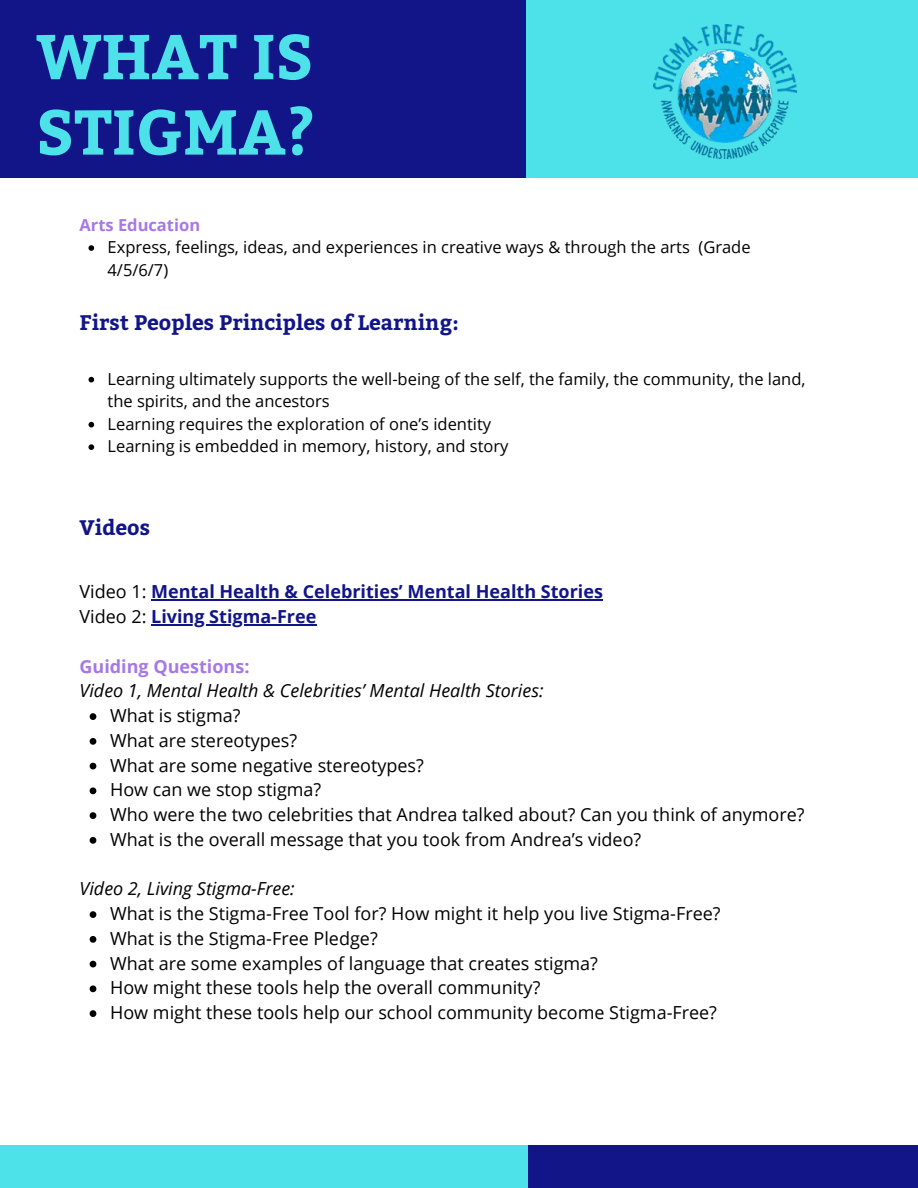
<style>
.page{position:relative;width:918px;height:1188px;background:#fff}
.page>*{position:absolute;margin:0;border:0;box-sizing:border-box;transform-origin:0 0}
.t1{font:700 63px/75.3px "Bitter";color:#4de1e9}
.t2{font:700 21px "Bitter";color:#121588}
.t3{font:18px/24.8px "Open Sans";color:#000}
.t4{font:italic 18px "Open Sans";color:#000}
.t5{font:700 18px/24.8px "Open Sans";color:#121588}
.t6{font:700 18px "Open Sans";color:#a678e5}
.t7{font:16.5px/22.5px "Open Sans";color:#000}
.t8{font:700 16.5px "Open Sans";color:#a678e5}
.s1{font-weight:400;color:#000}
</style>
<div class="page">
<div style="left:525px;top:0;width:393px;height:178px;background:#4de1e9"></div>
<div style="left:0;top:0;width:525px;height:178px;background:#121588"></div>
<div style="left:525px;top:1145px;width:393px;height:43px;background:#121588"></div>
<div style="left:0;top:1145px;width:528px;height:43px;background:#4de1e9"></div>
<svg style="left:89px;top:245px;width:5px;height:6px"></svg>
<svg style="left:89px;top:377px;width:5px;height:5px"></svg>
<svg style="left:89px;top:422px;width:5px;height:5px"></svg>
<svg style="left:89px;top:444px;width:5px;height:6px"></svg>
<svg style="left:90px;top:713px;width:6px;height:7px"></svg>
<svg style="left:90px;top:738px;width:6px;height:7px"></svg>
<svg style="left:90px;top:763px;width:6px;height:6px"></svg>
<svg style="left:90px;top:787px;width:6px;height:7px"></svg>
<svg style="left:90px;top:812px;width:6px;height:7px"></svg>
<svg style="left:90px;top:837px;width:6px;height:7px"></svg>
<svg style="left:90px;top:911px;width:6px;height:7px"></svg>
<svg style="left:90px;top:936px;width:6px;height:7px"></svg>
<svg style="left:90px;top:961px;width:6px;height:6px"></svg>
<svg style="left:90px;top:985px;width:6px;height:7px"></svg>
<svg style="left:90px;top:1010px;width:6px;height:7px"></svg>
<hr style="left:151px;top:600px;width:452px;height:1px;background:#121588">
<hr style="left:151px;top:624px;width:165px;height:1px;background:#121588">
<img style="left:653px;top:25px;width:143px;height:134px">
<h1 class="t1" style="left:36px;top:20px;width:281px">WHAT IS<br>STIGMA?</h1>
<p class="t8" style="left:80px;top:213px;width:122px">Arts Education</p>
<p class="t7" style="left:108px;top:235px;width:645px">Express, feelings, ideas, and experiences in creative ways &amp; through the arts (Grade<br>4/5/6/7)</p>
<p class="t2" style="left:80px;top:310px;width:381px">First Peoples Principles of Learning:</p>
<p class="t7" style="left:108px;top:367px;width:700px">Learning ultimately supports the well-being of the self, the family, the community, the land, the spirits, and the ancestors<br>Learning requires the exploration of one’s identity<br>Learning is embedded in memory, history, and story</p>
<p class="t2" style="left:80px;top:515px;width:72px">Videos</p>
<p class="t5" style="left:80px;top:579px;width:525px"><span class="s1">Video 1:</span> Mental Health &amp; Celebrities’ Mental Health Stories<br><span class="s1">Video 2:</span> Living Stigma-Free</p>
<p class="t6" style="left:80px;top:654px;width:171px">Guiding Questions:</p>
<p class="t4" style="left:80px;top:679px;width:466px">Video 1, Mental Health &amp; Celebrities’ Mental Health Stories:</p>
<p class="t3" style="left:110px;top:703px;width:696px">What is stigma?<br>What are stereotypes?<br>What are some negative stereotypes?<br>How can we stop stigma?<br>Who were the two celebrities that Andrea talked about? Can you think of anymore?<br>What is the overall message that you took from Andrea’s video?</p>
<p class="t4" style="left:80px;top:877px;width:217px">Video 2, Living Stigma-Free:</p>
<p class="t3" style="left:110px;top:901px;width:612px">What is the Stigma-Free Tool for? How might it help you live Stigma-Free?<br>What is the Stigma-Free Pledge?<br>What are some examples of language that creates stigma?<br>How might these tools help the overall community?<br>How might these tools help our school community become Stigma-Free?</p>
</div>
